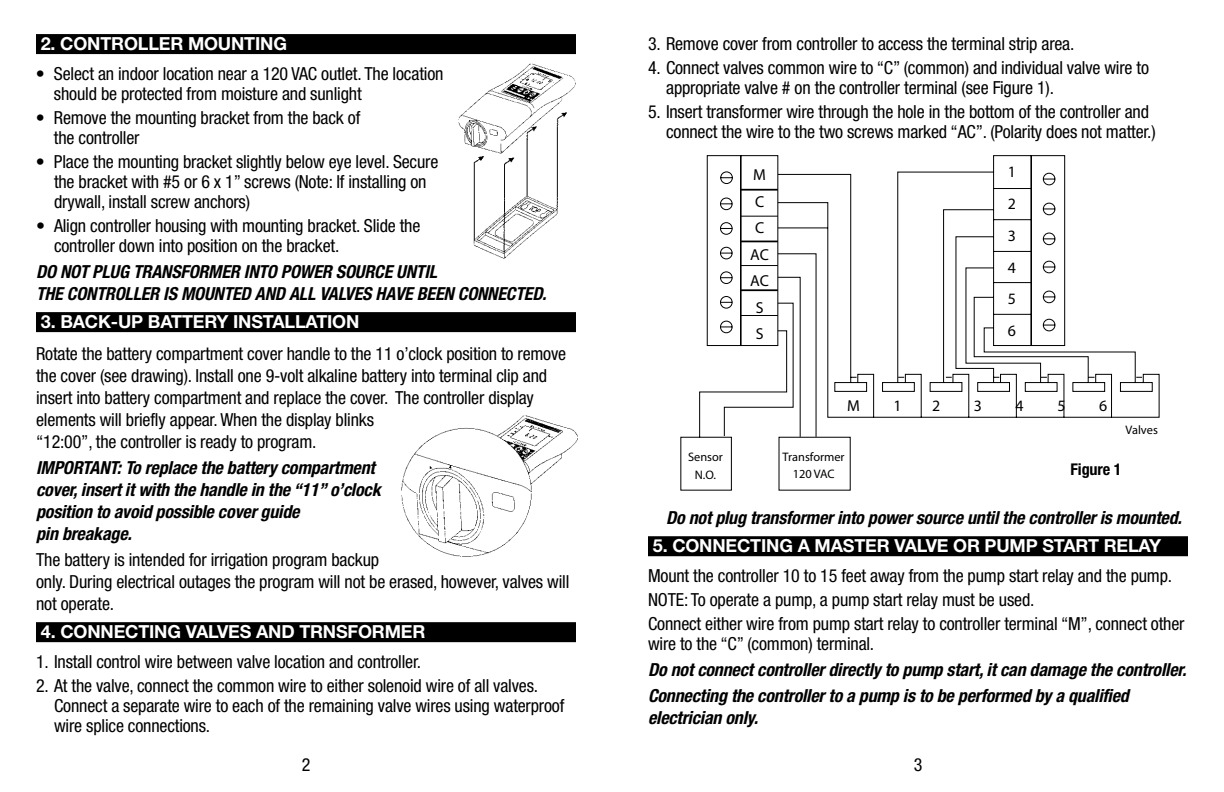
<style>
.page{position:relative;width:1224px;height:792px;background:#fff}
.page>*{position:absolute;margin:0;border:0;box-sizing:border-box;transform-origin:0 0}
.t1{font:condensed 18px/20px "Helvetica Neue";letter-spacing:-.01em;color:#000}
.t2{font:italic 700 condensed 18px/22px "Helvetica Neue";letter-spacing:-.01em;color:#000}
.t3{font:700 18px "Helvetica Neue";letter-spacing:-.01em;color:#fff}
.t4{font:700 condensed 16.2px "Helvetica Neue";letter-spacing:-.01em;color:#000}
.t5{font:condensed 15.8px/26.4px "Helvetica";color:#000;text-align:center}
.t6{font:condensed 12.4px/17.6px "Helvetica";color:#000;text-align:center}
</style>
<div class="page">
<div style="left:36px;top:34px;width:540px;height:20px;background:#000"></div>
<div style="left:36px;top:312px;width:540px;height:20px;background:#000"></div>
<div style="left:36px;top:622px;width:540px;height:20px;background:#000"></div>
<img style="left:401px;top:415px;width:177px;height:142px">
<img style="left:458px;top:63px;width:118px;height:196px">
<div style="left:648px;top:536px;width:540px;height:20px;background:#000"></div>
<svg style="left:680px;top:155px;width:480px;height:336px"></svg>
<p class="t3" style="left:41px;top:33px;width:248px">2. CONTROLLER MOUNTING</p>
<p class="t1" style="left:54px;top:64px;width:391px;text-indent:-18px">• Select an indoor location near a 120 VAC outlet. The location should be protected from moisture and sunlight</p>
<p class="t1" style="left:54px;top:108px;width:308px;text-indent:-18px">• Remove the mounting bracket from the back of the controller</p>
<p class="t1" style="left:54px;top:152px;width:386px;text-indent:-18px">• Place the mounting bracket slightly below eye level. Secure the bracket with #5 or 6 x 1” screws (Note: If installing on drywall, install screw anchors)</p>
<p class="t1" style="left:54px;top:216px;width:368px;text-indent:-18px">• Align controller housing with mounting bracket. Slide the controller down into position on the bracket.</p>
<p class="t2" style="left:36px;top:260px;width:512px">DO NOT PLUG TRANSFORMER INTO POWER SOURCE UNTIL<br>THE CONTROLLER IS MOUNTED AND ALL VALVES HAVE BEEN CONNECTED.</p>
<p class="t3" style="left:41px;top:311px;width:320px">3. BACK-UP BATTERY INSTALLATION</p>
<p class="t1" style="left:36px;top:343px;width:532px;line-height:22px">Rotate the battery compartment cover handle to the 11 o’clock position to remove the cover (see drawing). Install one 9-volt alkaline battery into terminal clip and insert into battery compartment and replace the cover. The controller display elements will briefly appear. When the display blinks<br>“12:00”, the controller is ready to program.</p>
<p class="t2" style="left:36px;top:456px;width:346px">IMPORTANT: To replace the battery compartment cover, insert it with the handle in the “11” o’clock position to avoid possible cover guide<br>pin breakage.</p>
<p class="t1" style="left:36px;top:549px;width:535px;line-height:22px">The battery is intended for irrigation program backup<br>only. During electrical outages the program will not be erased, however, valves will not operate.</p>
<p class="t3" style="left:41px;top:621px;width:386px">4. CONNECTING VALVES AND TRNSFORMER</p>
<p class="t1" style="left:36px;top:652px;width:387px">1. Install control wire between valve location and controller.</p>
<p class="t1" style="left:54px;top:676px;width:512px;text-indent:-18px">2. At the valve, connect the common wire to either solenoid wire of all valves.<br>Connect a separate wire to each of the remaining valve wires using waterproof wire splice connections.</p>
<p class="t1" style="left:302px;top:755px;width:10px">2</p>
<p class="t1" style="left:648px;top:34px;width:428px">3. Remove cover from controller to access the terminal strip area.</p>
<p class="t1" style="left:666px;top:58px;width:485px;text-indent:-18px">4. Connect valves common wire to “C” (common) and individual valve wire to appropriate valve # on the controller terminal (see Figure 1).</p>
<p class="t1" style="left:666px;top:102px;width:491px;text-indent:-18px">5. Insert transformer wire through the hole in the bottom of the controller and connect the wire to the two screws marked “AC”. (Polarity does not matter.)</p>
<p class="t5" style="left:750px;top:162px;width:20px">M<br>C<br>C<br>AC<br>AC<br>S<br>S</p>
<p class="t5" style="left:1008px;top:156px;width:10px;line-height:31.8px;text-align:justify">1<br>2<br>3<br>4<br>5<br>6</p>
<p class="t6" style="left:688px;top:448px;width:36px">Sensor<br>N.O.</p>
<p class="t5" style="left:847px;top:392px;width:14px">M</p>
<p class="t5" style="left:894px;top:392px;width:10px">1</p>
<p class="t5" style="left:932px;top:392px;width:10px">2</p>
<p class="t5" style="left:974px;top:392px;width:10px">3</p>
<p class="t5" style="left:1016px;top:392px;width:10px">4</p>
<p class="t5" style="left:1057px;top:392px;width:10px">5</p>
<p class="t5" style="left:1099px;top:392px;width:10px">6</p>
<p class="t6" style="left:1126px;top:421px;width:34px">Valves</p>
<p class="t6" style="left:783px;top:448px;width:64px">Transformer<br>120 VAC</p>
<p class="t4" style="left:1071px;top:459px;width:53px">Figure 1</p>
<p class="t2" style="left:666px;top:506px;width:517px">Do not plug transformer into power source until the controller is mounted.</p>
<p class="t3" style="left:653px;top:535px;width:510px">5. CONNECTING A MASTER VALVE OR PUMP START RELAY</p>
<p class="t1" style="left:648px;top:564px;width:538px;line-height:24px">Mount the controller 10 to 15 feet away from the pump start relay and the pump.<br>NOTE: To operate a pump, a pump start relay must be used.<br>Connect either wire from pump start relay to controller terminal “M”, connect other</p>
<p class="t1" style="left:648px;top:634px;width:228px">wire to the “C” (common) terminal.</p>
<p class="t2" style="left:648px;top:657px;width:540px;line-height:26px">Do not connect controller directly to pump start, it can damage the controller.<br>Connecting the controller to a pump is to be performed by a qualified</p>
<p class="t2" style="left:648px;top:707px;width:111px">electrician only.</p>
<p class="t1" style="left:914px;top:755px;width:10px">3</p>
</div>
